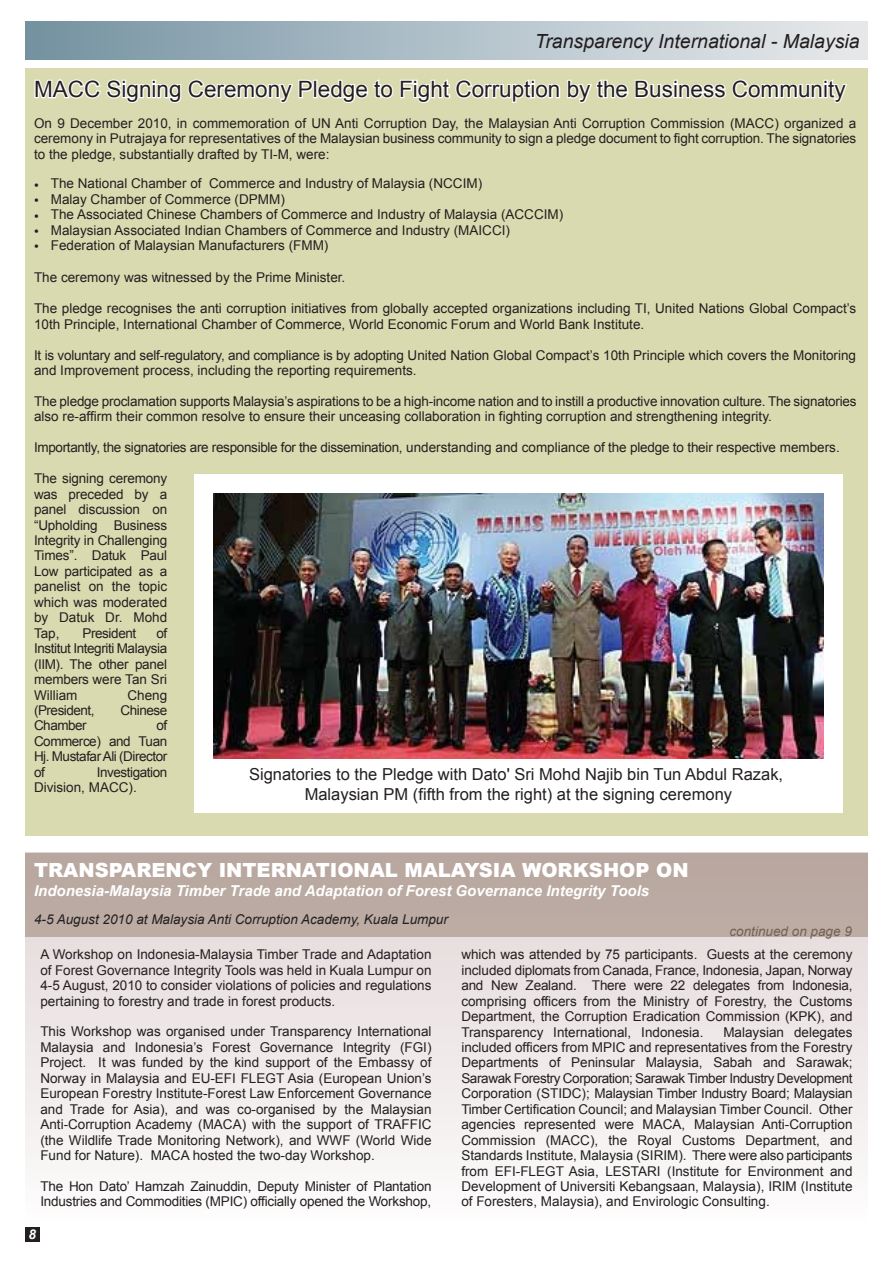
<style>
.page{position:relative;width:893px;height:1263px;background:#fff}
.page>*{position:absolute;margin:0;border:0;box-sizing:border-box;transform-origin:0 0}
.t1{font:22.5px "Arial";color:#231f20}
.t2{font:900 19.5px "Arial";color:#fff}
.t3{font:italic 19.5px "Arial";color:#231f20}
.t4{font:16.5px/19.8px "Arial";color:#231f20;text-align:center}
.t5{font:italic 700 15px "Arial";color:#fff}
.t6{font:13.5px/15.5px "Arial";color:#231f20;text-align:justify}
.t7{font:italic 13.5px "Arial";color:#231f20}
.t8{font:13.5px/15.5px "Arial";letter-spacing:-.035em;color:#231f20}
.t9{font:italic 13.5px "Arial";color:#756153}
.t10{font:13.5px "Arial";letter-spacing:-.03em;color:#231f20}
.t11{font:italic 700 13.5px "Arial";color:#fff}
</style>
<div class="page">
<div style="left:26px;top:1227px;width:14px;height:15px;background:#231f20"></div>
<div style="left:26px;top:21px;width:841px;height:39px;background:linear-gradient(to right,#7593a3,#eaeced)"></div>
<div style="left:25px;top:68px;width:842px;height:768px;background:#dadab0"></div>
<svg style="left:25px;top:936px;width:842px;height:222px"></svg>
<div style="left:25px;top:853px;width:842px;height:83px;background:#baaaa2"></div>
<svg style="left:34px;top:78px;width:813px;height:25px"></svg>
<div style="left:194px;top:474px;width:649px;height:339px;background:#fff"></div>
<img style="left:214px;top:493px;width:609px;height:265px">
<h2 class="t3" style="left:535px;top:29px;width:326px">Transparency International - Malaysia</h2>
<h1 class="t1" style="left:34px;top:74px;width:813px">MACC Signing Ceremony Pledge to Fight Corruption by the Business Community</h1>
<p class="t6" style="left:34px;top:116px;width:824px">On 9 December 2010, in commemoration of UN Anti Corruption Day, the Malaysian Anti Corruption Commission (MACC) organized a ceremony in Putrajaya for representatives of the Malaysian business community to sign a pledge document to fight corruption. The signatories to the pledge, substantially drafted by TI-M, were:</p>
<p class="t6" style="left:34px;top:177px;width:6px">• • • • •</p>
<p class="t6" style="left:34px;top:270px;width:313px">The ceremony was witnessed by the Prime Minister.</p>
<p class="t6" style="left:34px;top:301px;width:824px">The pledge recognises the anti corruption initiatives from globally accepted organizations including TI, United Nations Global Compact’s<br>10th Principle, International Chamber of Commerce, World Economic Forum and World Bank Institute.</p>
<p class="t6" style="left:34px;top:347px;width:824px">It is voluntary and self-regulatory, and compliance is by adopting United Nation Global Compact’s 10th Principle which covers the Monitoring and Improvement process, including the reporting requirements.</p>
<p class="t6" style="left:34px;top:394px;width:824px">The pledge proclamation supports Malaysia’s aspirations to be a high-income nation and to instill a productive innovation culture. The signatories also re-affirm their common resolve to ensure their unceasing collaboration in fighting corruption and strengthening integrity.</p>
<p class="t6" style="left:34px;top:440px;width:807px">Importantly, the signatories are responsible for the dissemination, understanding and compliance of the pledge to their respective members.</p>
<p class="t6" style="left:34px;top:471px;width:135px">The signing ceremony was preceded by a panel discussion on “Upholding Business Integrity in Challenging Times”. Datuk Paul Low participated as a panelist on the topic which was moderated by Datuk Dr. Mohd Tap,</p>
<p class="t6" style="left:51px;top:176px;width:514px;text-align:left">The National Chamber of Commerce and Industry of Malaysia (NCCIM)<br>Malay Chamber of Commerce (DPMM)<br>The Associated Chinese Chambers of Commerce and Industry of Malaysia (ACCCIM)<br>Malaysian Associated Indian Chambers of Commerce and Industry (MAICCI)<br>Federation of Malaysian Manufacturers (FMM)</p>
<p class="t6" style="left:34px;top:625px;width:135px;text-indent:122px">of Institut Integriti Malaysia (IIM). The other panel members were Tan Sri William</p>
<p class="t10" style="left:83px;top:624px;width:55px">President</p>
<p class="t6" style="left:127px;top:687px;width:41px">Cheng</p>
<p class="t8" style="left:34px;top:703px;width:62px">(President,</p>
<p class="t8" style="left:120px;top:703px;width:48px">Chinese</p>
<p class="t8" style="left:34px;top:718px;width:54px">Chamber</p>
<p class="t6" style="left:34px;top:718px;width:135px;text-indent:122px">of Commerce) and Tuan Hj. Mustafar Ali (Director of</p>
<p class="t8" style="left:34px;top:764px;width:135px;text-indent:63px">Investigation<br>Division, MACC).</p>
<p class="t4" style="left:249px;top:764px;width:536px">Signatories to the Pledge with Dato' Sri Mohd Najib bin Tun Abdul Razak,<br>Malaysian PM (fifth from the right) at the signing ceremony</p>
<h2 class="t2" style="left:34px;top:856px;width:656px">TRANSPARENCY INTERNATIONAL MALAYSIA WORKSHOP ON</h2>
<p class="t5" style="left:34px;top:880px;width:617px">Indonesia-Malaysia Timber Trade and Adaptation of Forest Governance Integrity Tools</p>
<p class="t7" style="left:34px;top:910px;width:415px">4-5 August 2010 at Malaysia Anti Corruption Academy, Kuala Lumpur</p>
<p class="t6" style="left:461px;top:947px;width:393px">which was attended by 75 participants. Guests at the ceremony included diplomats from Canada, France, Indonesia, Japan, Norway and New Zealand. There were 22 delegates from Indonesia, comprising officers from the Ministry of Forestry, the Customs Department, the Corruption Eradication Commission (KPK), and Transparency International, Indonesia.</p>
<p class="t9" style="left:729px;top:923px;width:124px">continued on page 9</p>
<p class="t6" style="left:40px;top:947px;width:393px">A Workshop on Indonesia-Malaysia Timber Trade and Adaptation of Forest Governance Integrity Tools was held in Kuala Lumpur on 4-5 August, 2010 to consider violations of policies and regulations pertaining to forestry and trade in forest products.</p>
<p class="t6" style="left:40px;top:1024px;width:393px">This Workshop was organised under Transparency International Malaysia and Indonesia’s Forest Governance Integrity (FGI)<br>Project. It was funded by the kind support of the Embassy of Norway in Malaysia and EU-EFI FLEGT Asia (European Union’s European Forestry Institute-Forest Law Enforcement Governance and Trade for Asia), and was co-organised by the Malaysian Anti-Corruption Academy (MACA) with the support of TRAFFIC (the Wildlife Trade Monitoring Network), and WWF (World Wide Fund for Nature). MACA hosted the two-day Workshop.</p>
<p class="t6" style="left:40px;top:1179px;width:393px">The Hon Dato’ Hamzah Zainuddin, Deputy Minister of Plantation<br>Industries and Commodities (MPIC) officially opened the Workshop,</p>
<p class="t6" style="left:461px;top:1024px;width:393px;text-indent:262px">Malaysian delegates included officers from MPIC and representatives from the Forestry Departments of Peninsular Malaysia, Sabah and Sarawak; Sarawak Forestry Corporation; Sarawak Timber Industry Development Corporation (STIDC); Malaysian Timber Industry Board; Malaysian Timber Certification Council; and Malaysian Timber Council. Other agencies represented were MACA, Malaysian Anti-Corruption Commission (MACC), the Royal Customs Department, and Standards Institute, Malaysia (SIRIM). There were also participants from EFI-FLEGT Asia, LESTARI (Institute for Environment and Development of Universiti Kebangsaan, Malaysia), IRIM (Institute of Foresters, Malaysia), and Envirologic Consulting.</p>
<p class="t11" style="left:29px;top:1225px;width:9px">8</p>
</div>
